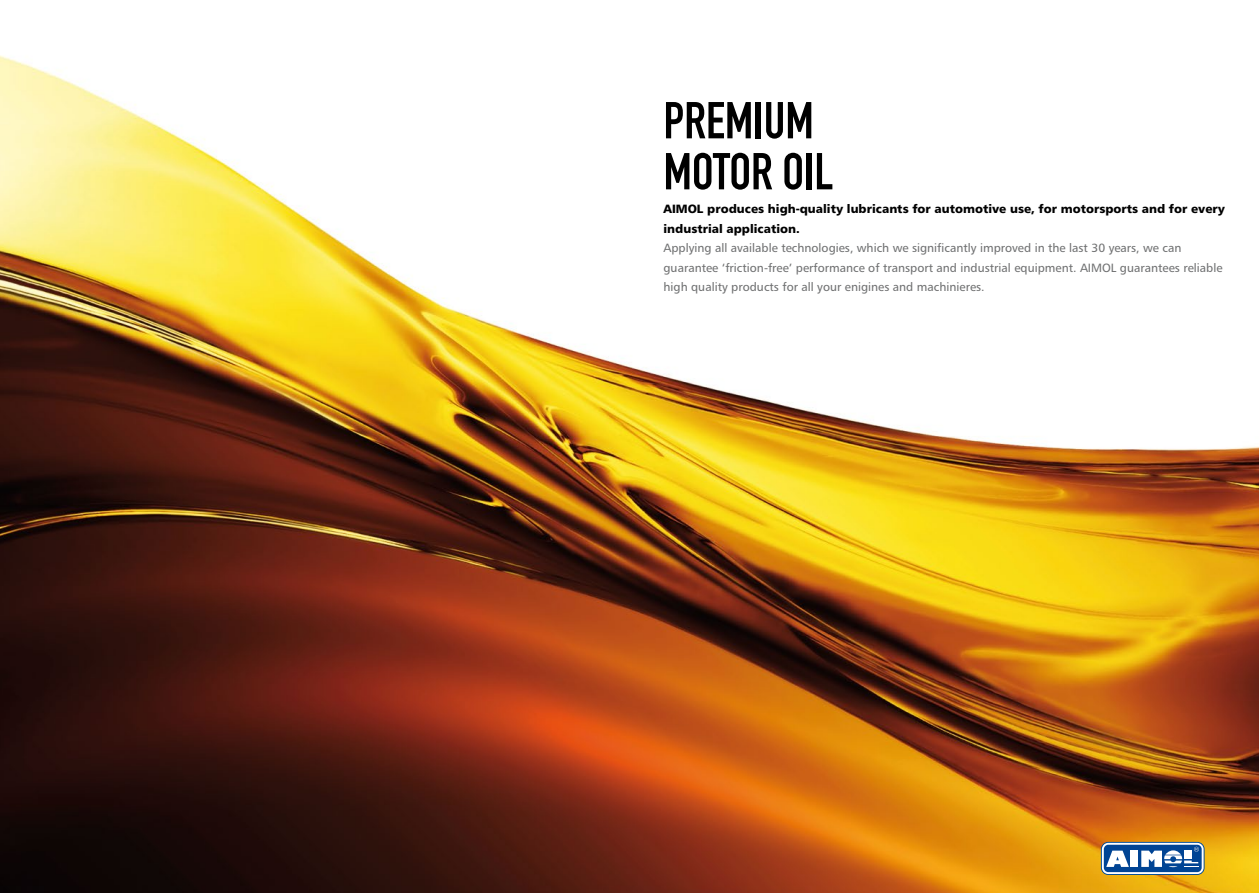
<style>
.page{position:relative;width:1259px;height:893px;background:#fff}
.page>*{position:absolute;margin:0;border:0;box-sizing:border-box;transform-origin:0 0}
.t1{font:51px/51px "DIN Engschrift Std";color:#000}
.t2{font:12px/19.5px "Humanist 777 BT Roman B";color:#707172}
.t3{font:12px/19.5px "Humanist 777 BT Black B";color:#000}
</style>
<div class="page">
<img style="left:0;top:55px;width:1259px;height:838px">
<div style="left:1101px;top:842px;width:103px;height:33px;border:2px solid #004c98;border-radius:6px"></div>
<svg style="left:1102px;top:843px;width:101px;height:31px"></svg>
<h1 class="t1" style="left:663px;top:95px;width:171px">PREMIUM<br>MOTOR OIL</h1>
<p class="t3" style="left:663px;top:199px;width:563px">Aimol produces high-quality lubricants for automotive use, for motorsports and for every industrial application.</p>
<p class="t2" style="left:663px;top:238px;width:560px">Applying all available technologies, which we significantly improved in the last 30 years, we can guarantee ‘friction-free’ performance of transport and industrial equipment. AIMOL guarantees reliable high quality products for all your enigines and machinieres.</p>
</div>
